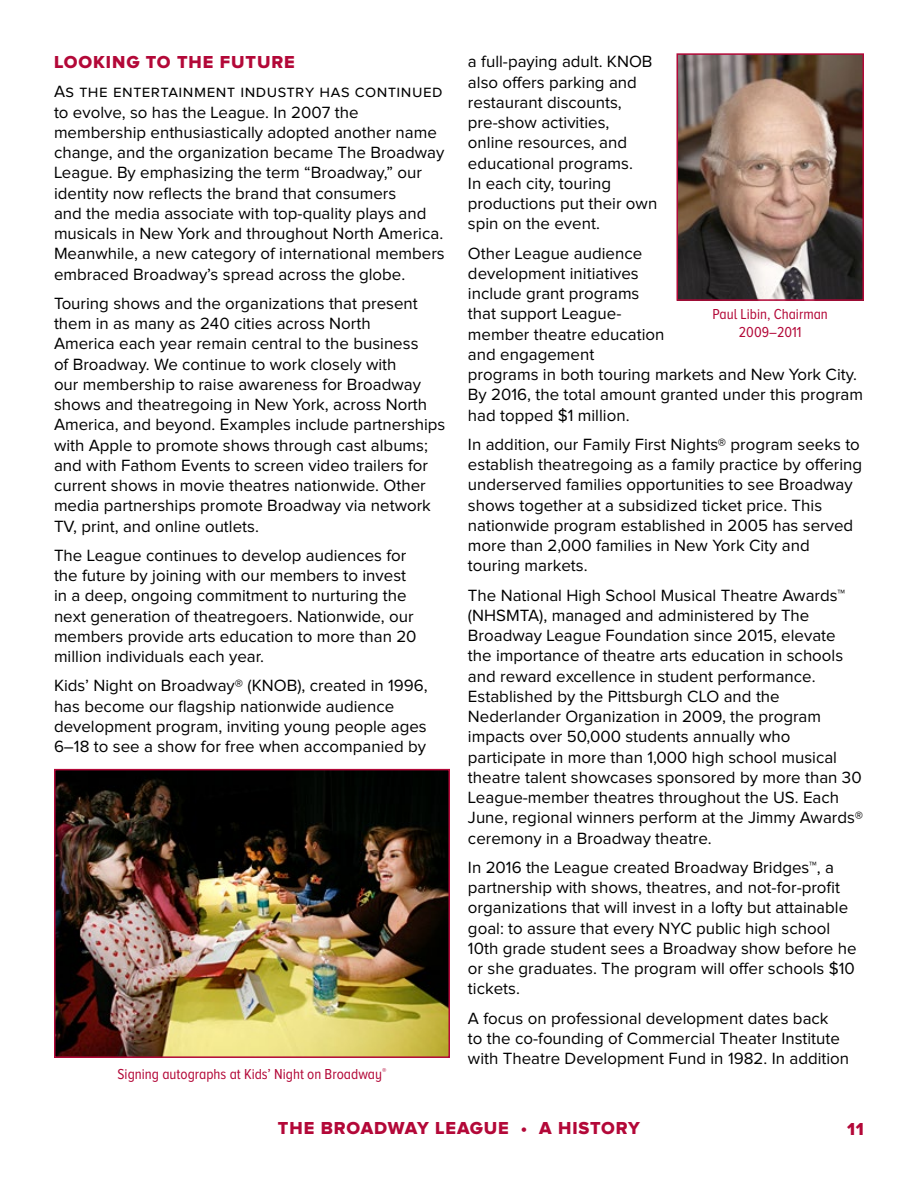
<style>
.page{position:relative;width:918px;height:1188px;background:#fff}
.page>*{position:absolute;margin:0;border:0;box-sizing:border-box;transform-origin:0 0}
.t1{font:18px "Proxima Nova A Extrabld";letter-spacing:.05em;color:#b30838}
.t2{font:16.8px/20.2px "Proxima Nova";color:#000}
.t3{font:15px/18px "Proxima Nova A Cond";color:#b30838;text-align:center}
</style>
<div class="page">
<img style="left:57px;top:772px;width:390px;height:283px">
<div style="left:54px;top:769px;width:396px;height:289px;border:2px solid #b30838"></div>
<img style="left:679px;top:56px;width:182px;height:242px">
<div style="left:676px;top:53px;width:188px;height:248px;border:2px solid #b30838"></div>
<p class="t1" style="left:54px;top:52px;width:242px">LOOKING TO THE FUTURE</p>
<p class="t2" style="left:54px;top:82px;width:392px">As the entertainment industry has continued to evolve, so has the League. In 2007 the membership enthusiastically adopted another name change, and the organization became The Broadway League. By emphasizing the term “Broadway,” our identity now reflects the brand that consumers<br>and the media associate with top-quality plays and musicals in New York and throughout North America.<br>Meanwhile, a new category of international members embraced Broadway’s spread across the globe.</p>
<p class="t2" style="left:54px;top:294px;width:393px">Touring shows and the organizations that present them in as many as 240 cities across North<br>America each year remain central to the business<br>of Broadway. We continue to work closely with<br>our membership to raise awareness for Broadway shows and theatregoing in New York, across North America, and beyond. Examples include partnerships with Apple to promote shows through cast albums; and with Fathom Events to screen video trailers for current shows in movie theatres nationwide. Other media partnerships promote Broadway via network TV, print, and online outlets.</p>
<p class="t2" style="left:54px;top:546px;width:364px">The League continues to develop audiences for the future by joining with our members to invest in a deep, ongoing commitment to nurturing the next generation of theatregoers. Nationwide, our members provide arts education to more than 20 million individuals each year.</p>
<p class="t2" style="left:54px;top:676px;width:375px">Kids’ Night on Broadway® (KNOB), created in 1996, has become our flagship nationwide audience development program, inviting young people ages 6–18 to see a show for free when accompanied by</p>
<p class="t3" style="left:118px;top:1065px;width:270px">Signing autographs at Kids’ Night on Broadway<sup>®</sup></p>
<p class="t2" style="left:468px;top:52px;width:191px">a full-paying adult. KNOB also offers parking and restaurant discounts, pre-show activities, online resources, and educational programs.<br>In each city, touring productions put their own spin on the event.</p>
<p class="t2" style="left:468px;top:244px;width:397px">Other League audience<br>development initiatives<br>include grant programs<br>that support League-<br>member theatre education<br>and engagement<br>programs in both touring markets and New York City.<br>By 2016, the total amount granted under this program had topped $1 million.</p>
<p class="t2" style="left:468px;top:435px;width:396px">In addition, our Family First Nights® program seeks to establish theatregoing as a family practice by offering underserved families opportunities to see Broadway shows together at a subsidized ticket price. This nationwide program established in 2005 has served more than 2,000 families in New York City and touring markets.</p>
<p class="t2" style="left:468px;top:586px;width:397px">The National High School Musical Theatre Awards™ (NHSMTA), managed and administered by The Broadway League Foundation since 2015, elevate the importance of theatre arts education in schools and reward excellence in student performance.<br>Established by the Pittsburgh CLO and the Nederlander Organization in 2009, the program impacts over 50,000 students annually who participate in more than 1,000 high school musical theatre talent showcases sponsored by more than 30<br>League-member theatres throughout the US. Each June, regional winners perform at the Jimmy Awards® ceremony in a Broadway theatre.</p>
<p class="t2" style="left:468px;top:858px;width:390px">In 2016 the League created Broadway Bridges™, a partnership with shows, theatres, and not-for-profit organizations that will invest in a lofty but attainable goal: to assure that every NYC public high school 10th grade student sees a Broadway show before he or she graduates. The program will offer schools $10 tickets.</p>
<p class="t2" style="left:468px;top:1009px;width:383px">A focus on professional development dates back<br>to the co-founding of Commercial Theater Institute with Theatre Development Fund in 1982. In addition</p>
<p class="t3" style="left:713px;top:305px;width:117px">Paul Libin, Chairman<br>2009–2011</p>
<p class="t1" style="left:278px;top:1118px;width:364px">THE BROADWAY LEAGUE • A HISTORY</p>
<p class="t1" style="left:847px;top:1118px;width:18px">11</p>
</div>
